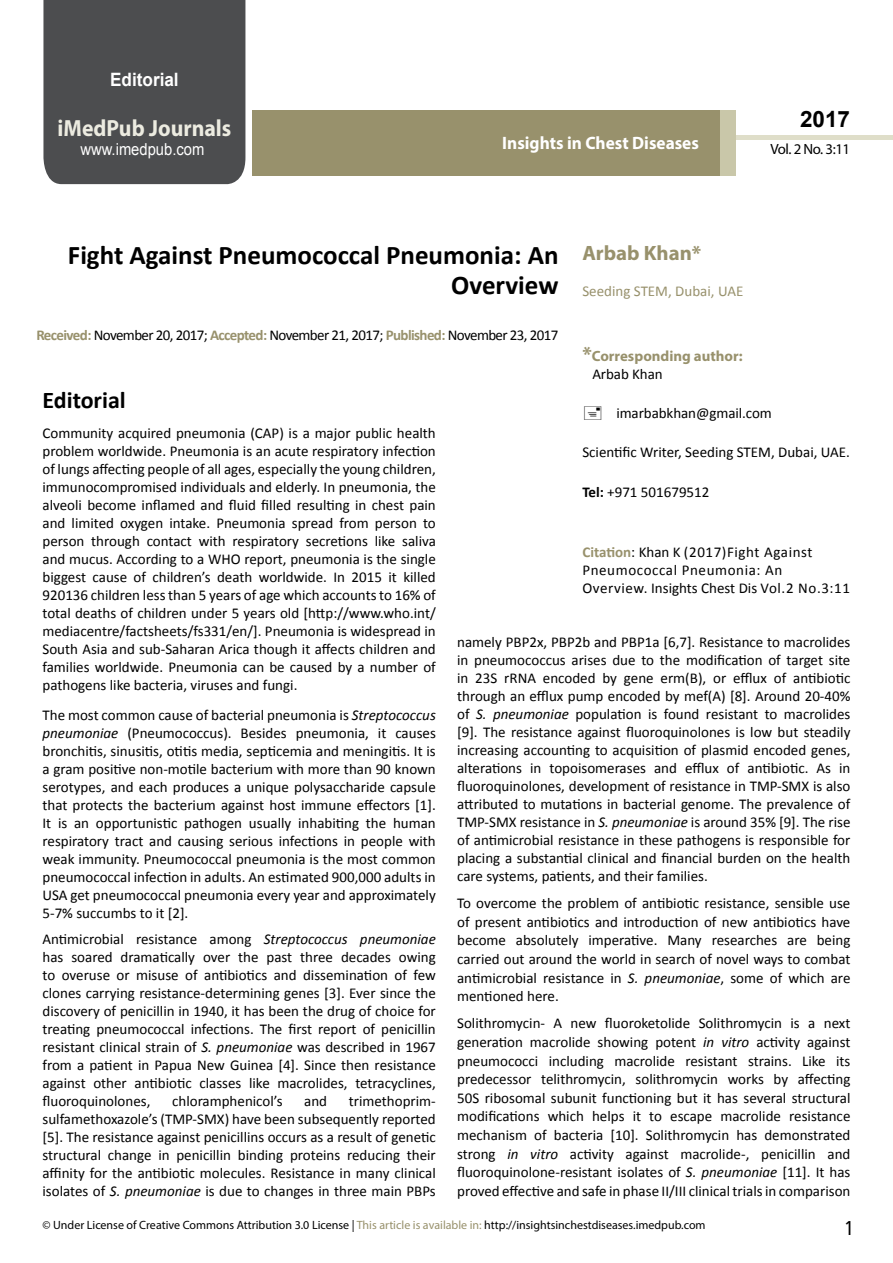
<style>
.page{position:relative;width:893px;height:1263px;background:#fff}
.page>*{position:absolute;margin:0;border:0;box-sizing:border-box;transform-origin:0 0}
.t1{font:700 27px/29.7px "Calibri";color:#000;text-align:right}
.t2{font:25.5px "Tunga";color:#000}
.t3{font:700 24px "Calibri";color:#000}
.t4{font:700 23.4px "Myriad Pro";color:#ecebe0;scale:.93 1}
.t5{font:700 22.5px "Arial";color:#000}
.t6{font:700 20.85px "Myriad Pro";color:#98916c}
.t7{font:700 18.45px "Arial";color:#fff;scale:.93 1}
.t8{font:700 18px "Myriad Pro";color:#fff;scale:.96 1}
.t9{font:16.5px "Arial";color:#fff;scale:.89 1}
.t10{font:15px/18px "Calibri";color:#000;text-align:justify}
.t11{font:15px/18px "Calibri";letter-spacing:.04em;color:#000}
.t12{font:15px "Calibri";letter-spacing:-.04em;color:#000}
.t13{font:15px "Calibri";color:#98916c}
.t14{font:14.85px "Arial";letter-spacing:.03em;color:#fff;scale:.89 1}
.t15{font:700 14.85px "Myriad Pro";color:#98916c}
.t16{font:14.85px "Myriad Pro";letter-spacing:-.03em;color:#000}
.t17{font:12px "Myriad Pro";color:#000}
.s1{font-weight:700;color:#98916c}
.s2{font-style:italic}
.s3{font-size:20.85px}
.s4{font-weight:700}
.s5{color:#98916c}
</style>
<div class="page">
<div style="left:736px;top:135px;width:157px;height:5px;background:#dfdec9"></div>
<div style="left:252px;top:110px;width:469px;height:66px;background:#98916c"></div>
<div style="left:720px;top:110px;width:16px;height:66px;background:#c9c7a9"></div>
<div style="left:43px;top:0;width:202px;height:184px;background:#4c4d4f"></div>
<p class="t7" style="left:110px;top:67px;width:75px">Editorial</p>
<h3 class="t4" style="left:58px;top:113px;width:188px">iMedPub Journals</h3>
<p class="t9" style="left:80px;top:138px;width:141px">www.imedpub.com</p>
<p class="t14" style="left:61px;top:139px;width:178px">http://www.imedpub.com/</p>
<p class="t8" style="left:502px;top:132px;width:206px">Insights in Chest Diseases</p>
<h3 class="t5" style="left:800px;top:104px;width:52px">2017</h3>
<p class="t16" style="left:770px;top:140px;width:81px">Vol. 2 No. 3:11</p>
<h1 class="t1" style="left:68px;top:240px;width:492px">Fight Against Pneumococcal Pneumonia: An<br>Overview</h1>
<p class="t12" style="left:36px;top:325px;width:524px"><span class="s1">Received:</span> November 20, 2017; <span class="s1">Accepted:</span> November 21, 2017; <span class="s1">Published:</span> November 23, 2017</p>
<h3 class="t6" style="left:582px;top:239px;width:120px">Arbab Khan*</h3>
<p class="t13" style="left:582px;top:281px;width:162px">Seeding STEM, Dubai, UAE</p>
<h3 class="t3" style="left:43px;top:385px;width:85px">Editorial</h3>
<p class="t10" style="left:43px;top:424px;width:395px">Community acquired pneumonia (CAP) is a major public health problem worldwide. Pneumonia is an acute respiratory infection of lungs affecting people of all ages, especially the young children, immunocompromised individuals and elderly. In pneumonia, the alveoli become inflamed and fluid filled resulting in chest pain and limited oxygen intake. Pneumonia spread from person to person through contact with respiratory secretions like saliva and mucus. According to a WHO report, pneumonia is the single biggest cause of children’s death worldwide. In 2015 it killed 920136 children less than 5 years of age which accounts to 16% of total deaths of children under 5 years old [http://www.who.int/ mediacentre/factsheets/fs331/en/]. Pneumonia is widespread in South Asia and sub-Saharan Arica though it affects children and families worldwide. Pneumonia can be caused by a number of pathogens like bacteria, viruses and fungi.</p>
<p class="t10" style="left:43px;top:706px;width:395px">The most common cause of bacterial pneumonia is <span class="s2">Streptococcus pneumoniae</span> (Pneumococcus). Besides pneumonia, it causes bronchitis, sinusitis, otitis media, septicemia and meningitis. It is a gram positive non-motile bacterium with more than 90 known serotypes, and each produces a unique polysaccharide capsule that protects the bacterium against host immune effectors [1].<br>It is an opportunistic pathogen usually inhabiting the human respiratory tract and causing serious infections in people with weak immunity. Pneumococcal pneumonia is the most common pneumococcal infection in adults. An estimated 900,000 adults in USA get pneumococcal pneumonia every year and approximately 5-7% succumbs to it [2].</p>
<p class="t10" style="left:43px;top:930px;width:395px">Antimicrobial resistance among <span class="s2">Streptococcus pneumoniae </span>has soared dramatically over the past three decades owing to overuse or misuse of antibiotics and dissemination of few clones carrying resistance-determining genes [3]. Ever since the discovery of penicillin in 1940, it has been the drug of choice for treating pneumococcal infections. The first report of penicillin resistant clinical strain of <span class="s2">S. pneumoniae</span> was described in 1967 from a patient in Papua New Guinea [4]. Since then resistance against other antibiotic classes like macrolides, tetracyclines, fluoroquinolones,</p>
<p class="t10" style="left:172px;top:1092px;width:112px">chloramphenicol’s</p>
<p class="t10" style="left:304px;top:1092px;width:24px">and</p>
<p class="t10" style="left:43px;top:1092px;width:395px;text-indent:306px">trimethoprim&shy;sulfamethoxazole’s (TMP-SMX) have been subsequently reported [5]. The resistance against penicillins occurs as a result of genetic structural change in penicillin binding proteins reducing their affinity for the antibiotic molecules. Resistance in many clinical isolates of <span class="s2">S. pneumoniae</span> is due to changes in three main PBPs</p>
<p class="t15" style="left:582px;top:346px;width:162px"><span class="s3">*</span>Corresponding author:</p>
<p class="t10" style="left:592px;top:365px;width:72px">Arbab Khan</p>
<p class="t10" style="left:616px;top:404px;width:157px">imarbabkhan@gmail.com</p>
<p class="t10" style="left:582px;top:443px;width:269px">Scientific Writer, Seeding STEM, Dubai, UAE.</p>
<p class="t10" style="left:582px;top:483px;width:129px"><span class="s4">Tel:</span> +971 501679512</p>
<p class="t11" style="left:582px;top:543px;width:269px"><span class="s1">Citation</span>: Khan K (2017)Fight Against<br>Pneumococcal Pneumonia: An<br>Overview. Insights Chest Dis Vol.2 No.3:11</p>
<p class="t10" style="left:457px;top:633px;width:395px">namely PBP2x, PBP2b and PBP1a [6,7]. Resistance to macrolides in pneumococcus arises due to the modification of target site in 23S rRNA encoded by gene erm(B), or efflux of antibiotic through an efflux pump encoded by mef(A) [8]. Around 20-40% of <span class="s2">S. pneumoniae</span> population is found resistant to macrolides [9]. The resistance against fluoroquinolones is low but steadily increasing accounting to acquisition of plasmid encoded genes, alterations in topoisomerases and efflux of antibiotic. As in fluoroquinolones, development of resistance in TMP-SMX is also attributed to mutations in bacterial genome. The prevalence of TMP-SMX resistance in <span class="s2">S. pneumoniae</span> is around 35% [9]. The rise of antimicrobial resistance in these pathogens is responsible for placing a substantial clinical and financial burden on the health care systems, patients, and their families.</p>
<p class="t10" style="left:457px;top:894px;width:395px;line-height:18.6px">To overcome the problem of antibiotic resistance, sensible use of present antibiotics and introduction of new antibiotics have become absolutely imperative. Many researches are being carried out around the world in search of novel ways to combat antimicrobial resistance in <span class="s2">S. pneumoniae</span>, some of which are mentioned here.</p>
<p class="t10" style="left:457px;top:1014px;width:395px;line-height:18.6px">Solithromycin- A new fluoroketolide Solithromycin is a next generation macrolide showing potent <span class="s2">in vitro</span> activity against pneumococci including macrolide resistant strains. Like its predecessor telithromycin, solithromycin works by affecting 50S ribosomal subunit functioning but it has several structural modifications which helps it to escape macrolide resistance mechanism of bacteria [10]. Solithromycin has demonstrated strong <span class="s2">in vitro</span> activity against macrolide-, penicillin and fluoroquinolone-resistant isolates of <span class="s2">S. pneumoniae</span> [11]. It has proved effective and safe in phase II/III clinical trials in comparison</p>
<p class="t17" style="left:43px;top:1218px;width:665px">© Under License of Creative Commons Attribution 3.0 License | <span class="s5">This article is available in:</span> http://insightsinchestdiseases.imedpub.com</p>
<h2 class="t2" style="left:845px;top:1211px;width:9px">1</h2>
</div>
